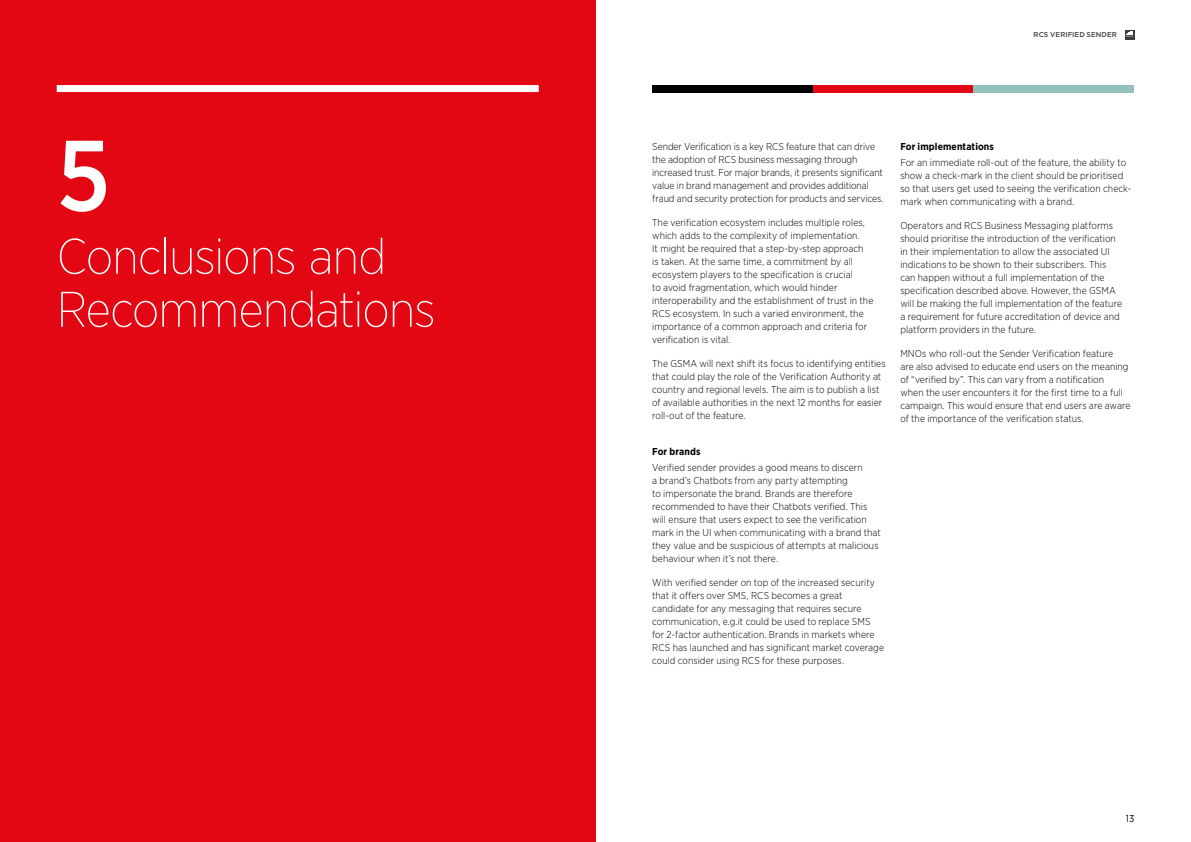
<style>
.page{position:relative;width:1191px;height:842px;background:#fff}
.page>*{position:absolute;margin:0;border:0;box-sizing:border-box;transform-origin:0 0}
.t1{font:500 100px "Gotham Narrow";color:#fff}
.t2{font:200 50px/53px "Gotham Narrow";letter-spacing:-.015em;color:#fff}
.t3{font:300 10px/13px "Gotham Narrow";color:#000}
.t4{font:700 10px "Gotham Narrow";letter-spacing:.01em;color:#000}
.t5{font:10px "Gotham Narrow";color:#000}
.t6{font:500 7px "Gotham";letter-spacing:.01em;color:#3c3c3b}
</style>
<div class="page">
<svg style="left:1125px;top:30px;width:9px;height:9px"></svg>
<svg style="left:1125px;top:32px;width:9px;height:5px"></svg>
<div style="left:0;top:0;width:595px;height:842px;background:#e30613"></div>
<div style="left:57px;top:85px;width:482px;height:7px;background:#fff"></div>
<div style="left:652px;top:85px;width:161px;height:7px;background:#000"></div>
<div style="left:813px;top:85px;width:160px;height:7px;background:#e30613"></div>
<div style="left:973px;top:85px;width:161px;height:7px;background:#94c0be"></div>
<h1 class="t1" style="left:57px;top:112px;width:55px">5</h1>
<h2 class="t2" style="left:57px;top:228px;width:380px">Conclusions and<br>Recommendations</h2>
<p class="t6" style="left:1033px;top:31px;width:85px">RCS VERIFIED SENDER</p>
<p class="t3" style="left:652px;top:139px;width:233px">Sender Verification is a key RCS feature that can drive the adoption of RCS business messaging through increased trust. For major brands, it presents significant value in brand management and provides additional fraud and security protection for products and services.</p>
<p class="t3" style="left:652px;top:216px;width:223px">The verification ecosystem includes multiple roles, which adds to the complexity of implementation.<br>It might be required that a step-by-step approach<br>is taken. At the same time, a commitment by all ecosystem players to the specification is crucial<br>to avoid fragmentation, which would hinder interoperability and the establishment of trust in the RCS ecosystem. In such a varied environment, the importance of a common approach and criteria for verification is vital.</p>
<p class="t3" style="left:652px;top:357px;width:235px">The GSMA will next shift its focus to identifying entities that could play the role of the Verification Authority at country and regional levels. The aim is to publish a list of available authorities in the next 12 months for easier roll-out of the feature.</p>
<p class="t4" style="left:652px;top:445px;width:50px">For brands</p>
<p class="t3" style="left:652px;top:461px;width:230px">Verified sender provides a good means to discern<br>a brand’s Chatbots from any party attempting<br>to impersonate the brand. Brands are therefore recommended to have their Chatbots verified. This will ensure that users expect to see the verification mark in the UI when communicating with a brand that they value and be suspicious of attempts at malicious behaviour when it’s not there.</p>
<p class="t3" style="left:652px;top:576px;width:233px">With verified sender on top of the increased security that it offers over SMS, RCS becomes a great candidate for any messaging that requires secure communication, e.g.it could be used to replace SMS for 2-factor authentication. Brands in markets where RCS has launched and has significant market coverage could consider using RCS for these purposes.</p>
<p class="t4" style="left:900px;top:140px;width:95px">For implementations</p>
<p class="t3" style="left:900px;top:155px;width:233px">For an immediate roll-out of the feature, the ability to show a check-mark in the client should be prioritised so that users get used to seeing the verification check&shy;mark when communicating with a brand.</p>
<p class="t3" style="left:900px;top:219px;width:223px">Operators and RCS Business Messaging platforms should prioritise the introduction of the verification in their implementation to allow the associated UI indications to be shown to their subscribers. This can happen without a full implementation of the specification described above. However, the GSMA will be making the full implementation of the feature a requirement for future accreditation of device and platform providers in the future.</p>
<p class="t3" style="left:900px;top:347px;width:232px">MNOs who roll-out the Sender Verification feature<br>are also advised to educate end users on the meaning of “verified by”. This can vary from a notification<br>when the user encounters it for the first time to a full campaign. This would ensure that end users are aware of the importance of the verification status.</p>
<p class="t5" style="left:1125px;top:812px;width:10px">13</p>
</div>
